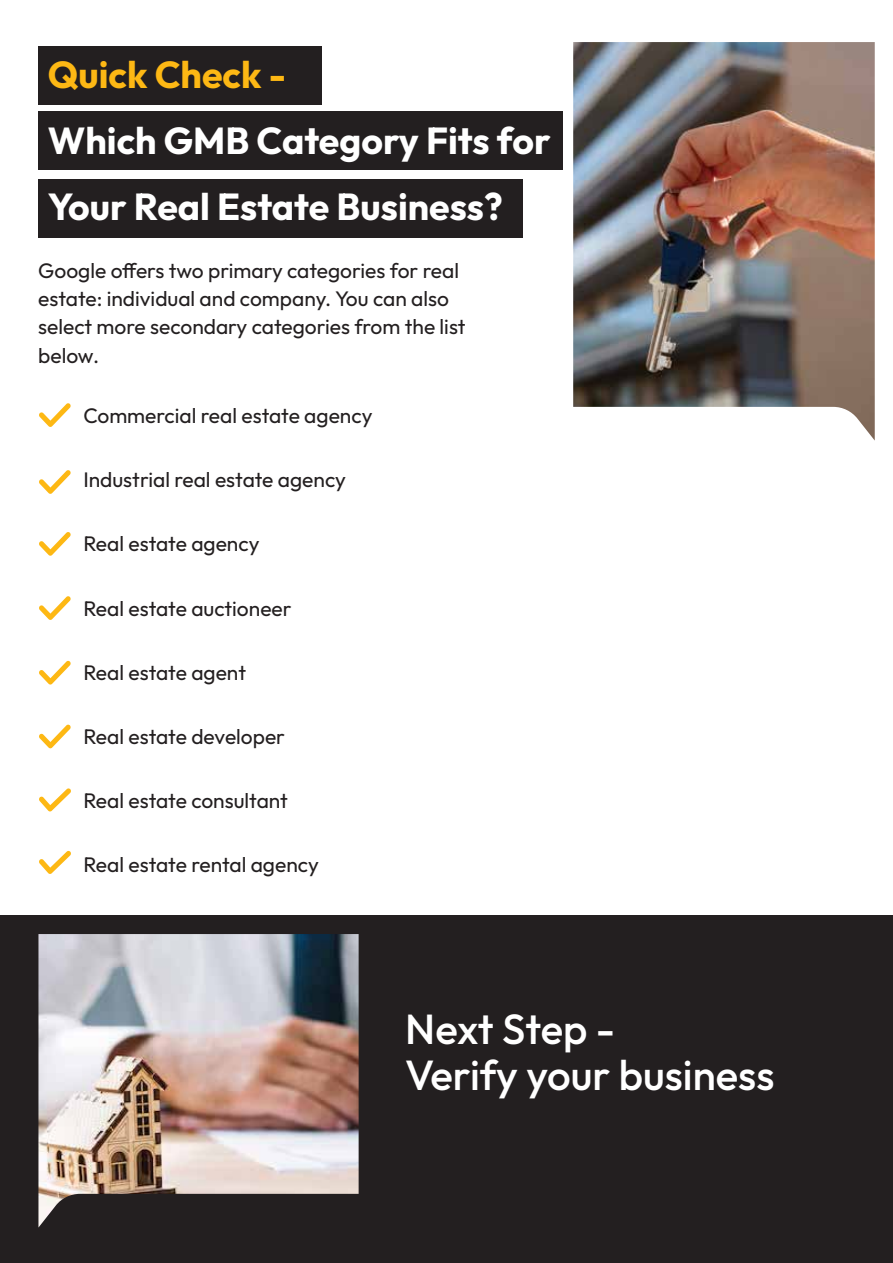
<style>
.page{position:relative;width:893px;height:1263px;background:#fff}
.page>*{position:absolute;margin:0;border:0;box-sizing:border-box;transform-origin:0 0}
.t1{font:500 42px/46.2px "Outfit";color:#fff}
.t2{font:700 37.5px/66px "Outfit";color:#fff}
.t3{font:700 37.5px "Outfit";color:#fdb814}
.t4{font:21px/28.2px "Outfit";color:#231f20}
</style>
<div class="page">
<div style="left:0;top:916px;width:893px;height:347px;background:#231f20"></div>
<div style="left:38px;top:46px;width:283px;height:59px;background:#231f20"></div>
<div style="left:38px;top:112px;width:525px;height:58px;background:#231f20"></div>
<div style="left:38px;top:179px;width:484px;height:59px;background:#231f20"></div>
<img style="left:573px;top:42px;width:302px;height:399px">
<img style="left:38px;top:934px;width:321px;height:293px">
<svg style="left:39px;top:403px;width:32px;height:24px"></svg>
<svg style="left:39px;top:470px;width:32px;height:24px"></svg>
<svg style="left:39px;top:532px;width:32px;height:24px"></svg>
<svg style="left:39px;top:596px;width:32px;height:24px"></svg>
<svg style="left:39px;top:661px;width:32px;height:24px"></svg>
<svg style="left:39px;top:724px;width:32px;height:25px"></svg>
<svg style="left:39px;top:788px;width:32px;height:24px"></svg>
<svg style="left:39px;top:851px;width:32px;height:23px"></svg>
<h2 class="t3" style="left:48px;top:50px;width:240px">Quick Check -</h2>
<h2 class="t2" style="left:48px;top:109px;width:504px">Which GMB Category Fits for<br>Your Real Estate Business?</h2>
<p class="t4" style="left:38px;top:257px;width:429px">Google offers two primary categories for real estate: individual and company. You can also select more secondary categories from the list below.</p>
<p class="t4" style="left:83px;top:402px;width:291px">Commercial real estate agency</p>
<p class="t4" style="left:83px;top:466px;width:264px">Industrial real estate agency</p>
<p class="t4" style="left:83px;top:530px;width:178px">Real estate agency</p>
<p class="t4" style="left:83px;top:595px;width:210px">Real estate auctioneer</p>
<p class="t4" style="left:83px;top:659px;width:164px">Real estate agent</p>
<p class="t4" style="left:83px;top:723px;width:203px">Real estate developer</p>
<p class="t4" style="left:83px;top:787px;width:206px">Real estate consultant</p>
<p class="t4" style="left:83px;top:851px;width:237px">Real estate rental agency</p>
<h1 class="t1" style="left:405px;top:1007px;width:371px">Next Step -<br>Verify your business</h1>
</div>
